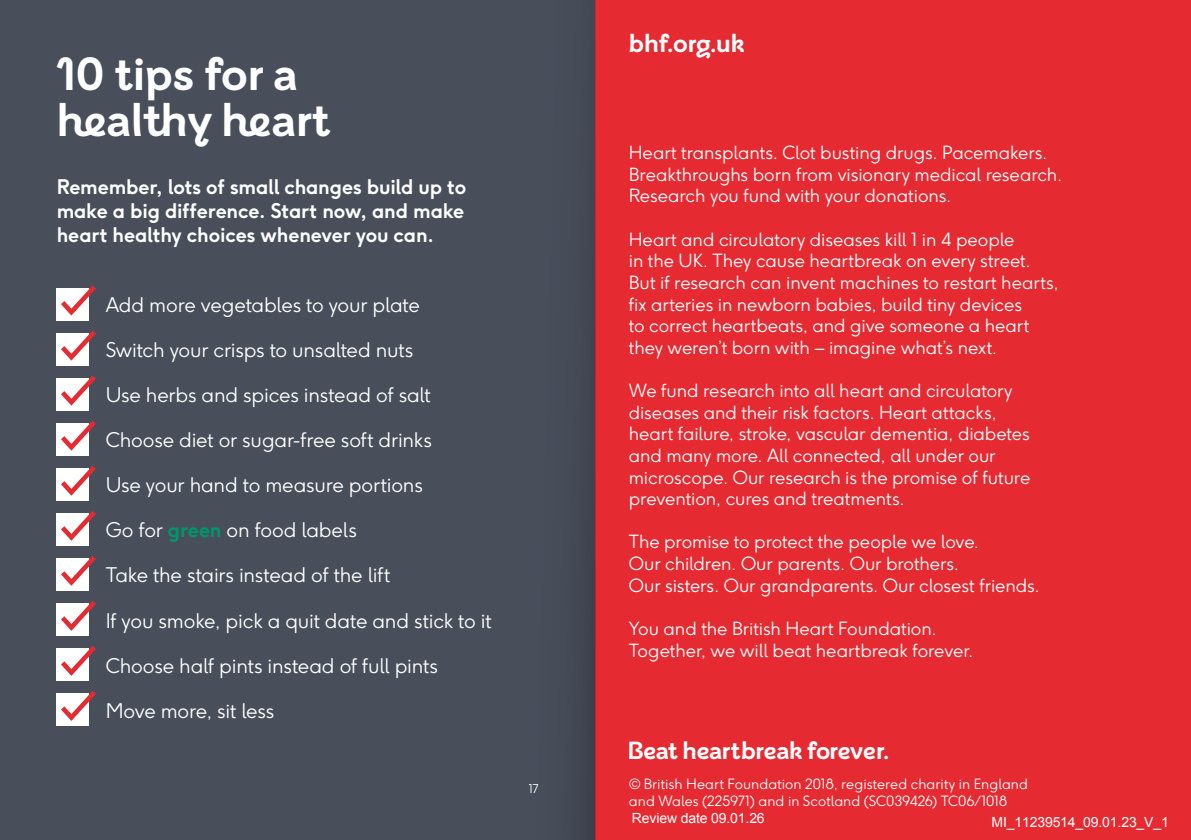
<style>
.page{position:relative;width:1191px;height:840px;background:#fff}
.page>*{position:absolute;margin:0;border:0;box-sizing:border-box;transform-origin:0 0}
.t1{font:700 46px/46px "BHF";color:#fff}
.t2{font:700 25.4px "BHF";color:#fff}
.t3{font:700 24.6px "BHF";letter-spacing:-.01em;color:#fff}
.t4{font:300 20px "F37 Ginger";letter-spacing:-.005em;color:#fff}
.t5{font:700 20px/24px "F37 Ginger";letter-spacing:-.01em;color:#fff;text-align:justify}
.t6{font:300 18px/21.6px "F37 Ginger";color:#fff}
.t7{font:300 14px/16.8px "F37 Ginger";color:#fff}
.t8{font:14px "Arial";letter-spacing:-.01em;color:#fff}
.t9{font:300 12px "F37 Ginger";color:#fff}
.s1{font-weight:700;color:#00976d}
</style>
<div class="page">
<div style="left:0;top:0;width:595px;height:839px;background:#484f5b"></div>
<div style="left:56px;top:288px;width:33px;height:33px;background:#fff"></div>
<svg style="left:61px;top:285px;width:35px;height:31px"></svg>
<div style="left:56px;top:468px;width:33px;height:33px;background:#fff"></div>
<svg style="left:61px;top:465px;width:35px;height:31px"></svg>
<div style="left:56px;top:378px;width:33px;height:33px;background:#fff"></div>
<svg style="left:61px;top:375px;width:35px;height:31px"></svg>
<div style="left:56px;top:558px;width:33px;height:33px;background:#fff"></div>
<svg style="left:61px;top:556px;width:35px;height:30px"></svg>
<div style="left:56px;top:333px;width:33px;height:33px;background:#fff"></div>
<svg style="left:61px;top:330px;width:35px;height:31px"></svg>
<div style="left:56px;top:513px;width:33px;height:33px;background:#fff"></div>
<svg style="left:61px;top:511px;width:35px;height:30px"></svg>
<div style="left:56px;top:423px;width:33px;height:33px;background:#fff"></div>
<svg style="left:61px;top:420px;width:35px;height:31px"></svg>
<div style="left:56px;top:603px;width:33px;height:33px;background:#fff"></div>
<svg style="left:61px;top:601px;width:35px;height:30px"></svg>
<div style="left:56px;top:648px;width:33px;height:33px;background:#fff"></div>
<svg style="left:61px;top:646px;width:35px;height:30px"></svg>
<div style="left:56px;top:693px;width:33px;height:33px;background:#fff"></div>
<svg style="left:61px;top:691px;width:35px;height:30px"></svg>
<div style="left:595px;top:0;width:596px;height:839px;background:#e62a32"></div>
<h1 class="t1" style="left:57px;top:51px;width:275px">10 tips for a healthy heart</h1>
<p class="t5" style="left:57px;top:174px;width:411px">Remember, lots of small changes build up to make a big difference. Start now, and make heart healthy choices whenever you can.</p>
<p class="t4" style="left:106px;top:292px;width:316px">Add more vegetables to your plate</p>
<p class="t4" style="left:106px;top:337px;width:309px">Switch your crisps to unsalted nuts</p>
<p class="t4" style="left:106px;top:382px;width:326px">Use herbs and spices instead of salt</p>
<p class="t4" style="left:106px;top:427px;width:328px">Choose diet or sugar-free soft drinks</p>
<p class="t4" style="left:106px;top:472px;width:319px">Use your hand to measure portions</p>
<p class="t4" style="left:106px;top:517px;width:253px">Go for <span class="s1">green</span> on food labels</p>
<p class="t4" style="left:106px;top:562px;width:286px">Take the stairs instead of the lift</p>
<p class="t4" style="left:106px;top:607px;width:387px">If you smoke, pick a quit date and stick to it</p>
<p class="t4" style="left:106px;top:652px;width:334px">Choose half pints instead of full pints</p>
<p class="t4" style="left:106px;top:697px;width:170px">Move more, sit less</p>
<p class="t9" style="left:529px;top:780px;width:12px">17</p>
<h2 class="t2" style="left:629px;top:28px;width:117px">bhf.org.uk</h2>
<p class="t6" style="left:629px;top:142px;width:435px">Heart transplants. Clot busting drugs. Pacemakers.<br>Breakthroughs born from visionary medical research.<br>Research you fund with your donations.</p>
<p class="t6" style="left:629px;top:228px;width:431px">Heart and circulatory diseases kill 1 in 4 people<br>in the UK. They cause heartbreak on every street.<br>But if research can invent machines to restart hearts, fix arteries in newborn babies, build tiny devices<br>to correct heartbeats, and give someone a heart they weren’t born with – imagine what’s next.</p>
<p class="t6" style="left:629px;top:379px;width:403px">We fund research into all heart and circulatory diseases and their risk factors. Heart attacks, heart failure, stroke, vascular dementia, diabetes and many more. All connected, all under our microscope. Our research is the promise of future prevention, cures and treatments.</p>
<p class="t6" style="left:629px;top:530px;width:412px">The promise to protect the people we love.<br>Our children. Our parents. Our brothers.<br>Our sisters. Our grandparents. Our closest friends.</p>
<p class="t6" style="left:629px;top:617px;width:346px">You and the British Heart Foundation.<br>Together, we will beat heartbreak forever.</p>
<h3 class="t3" style="left:627px;top:735px;width:263px">Beat heartbreak forever.</h3>
<p class="t7" style="left:629px;top:775px;width:401px">© British Heart Foundation 2018, registered charity in England and Wales (225971) and in Scotland (SC039426) TC06/1018</p>
<p class="t8" style="left:632px;top:808px;width:134px">Review date 09.01.26</p>
<p class="t8" style="left:991px;top:812px;width:179px">MI_11239514_09.01.23_V_1</p>
</div>
